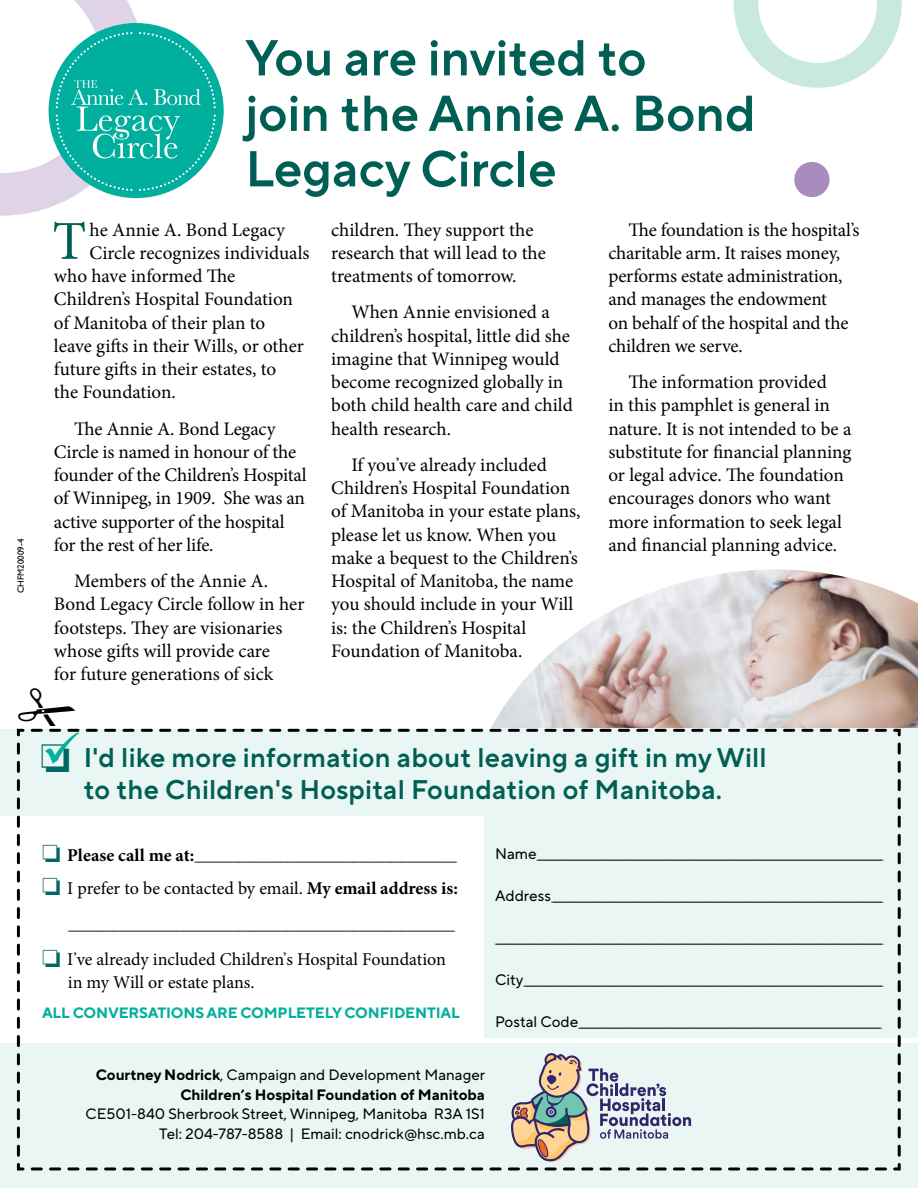
<style>
.page{position:relative;width:918px;height:1188px;background:#fff}
.page>*{position:absolute;margin:0;border:0;box-sizing:border-box;transform-origin:0 0}
.t1{font:54.9px "Minion Pro";color:#005f55}
.t2{font:600 50.4px/55.5px "TT Norms Pro";color:#005f55}
.t3{font:600 27px/31.5px "TT Norms Pro";letter-spacing:.01em;color:#005f55}
.t4{font:19.2px/23.2px "Minion Pro";letter-spacing:-.005em;color:#000}
.t5{font:18px/22.5px "Minion Pro";color:#000}
.t6{font:700 18px "Minion Pro";letter-spacing:.005em;color:#000}
.t7{font:15px/19.5px "TT Norms Pro";color:#000;text-align:right}
.t8{font:700 15px/19.5px "TT Norms Pro";color:#000;text-align:right}
.t9{font:700 15px "TT Norms Pro";letter-spacing:-.01em;color:#00af9d}
.t10{font:9px "Gill Sans";color:#000}
.t11{font:8.1px "TT Norms Pro";color:#000}
.t12{font:7.95px "TT Norms Pro";color:#000}
.s1{color:#006763}
.s2{font-weight:700}
.s3{font-size:15.15px}
.s4{font-weight:400}
</style>
<div class="page">
<div style="left:485px;top:816px;width:433px;height:221px;background:#eaf6f3"></div>
<div style="left:0;top:1043px;width:918px;height:145px;background:#eaf6f3"></div>
<div style="left:0;top:729px;width:918px;height:87px;background:#eaf6f3"></div>
<svg style="left:733px;top:0;width:169px;height:198px"></svg>
<svg style="left:0;top:0;width:216px;height:216px"></svg>
<img style="left:518px;top:570px;width:400px;height:158px">
<svg style="left:17px;top:687px;width:873px;height:483px"></svg>
<p class="t10" style="left:15px;top:593px;width:56px;rotate:-90deg">CHFM20009-4</p>
<h2 class="t2" style="left:245px;top:26px;width:512px">You are invited to<br>join the Annie A. Bond<br>Legacy Circle</h2>
<h1 class="t1" style="left:52px;top:205px;width:35px">T</h1>
<p class="t4" style="left:90px;top:218px;width:197px">he Annie A. Bond Legacy</p>
<p class="t4" style="left:90px;top:241px;width:221px">Circle recognizes individuals</p>
<p class="t4" style="left:54px;top:264px;width:183px">who have informed The</p>
<p class="t4" style="left:54px;top:288px;width:241px">Children’s Hospital Foundation</p>
<p class="t4" style="left:54px;top:311px;width:213px">of Manitoba of their plan to</p>
<p class="t4" style="left:54px;top:334px;width:251px">leave gifts in their Wills, or other</p>
<p class="t4" style="left:54px;top:357px;width:224px">future gifts in their estates, to</p>
<p class="t4" style="left:54px;top:381px;width:123px">the Foundation.</p>
<p class="t4" style="left:54px;top:417px;width:254px;text-indent:20px">The Annie A. Bond Legacy<br>Circle is named in honour of the founder of the Children’s Hospital of Winnipeg, in 1909. She was an active supporter of the hospital for the rest of her life.</p>
<p class="t4" style="left:54px;top:569px;width:252px;text-indent:20px">Members of the Annie A.<br>Bond Legacy Circle follow in her footsteps. They are visionaries whose gifts will provide care<br>for future generations of sick</p>
<p class="t4" style="left:331px;top:218px;width:216px">children. They support the research that will lead to the treatments of tomorrow.</p>
<p class="t4" style="left:331px;top:301px;width:243px;text-indent:20px">When Annie envisioned a children’s hospital, little did she imagine that Winnipeg would become recognized globally in both child health care and child health research.</p>
<p class="t4" style="left:331px;top:453px;width:251px;text-indent:20px">If you’ve already included<br>Children’s Hospital Foundation of Manitoba in your estate plans, please let us know. When you make a bequest to the Children’s<br>Hospital of Manitoba, the name you should include in your Will is: the Children’s Hospital<br>Foundation of Manitoba.</p>
<p class="t4" style="left:608px;top:218px;width:253px;text-indent:20px">The foundation is the hospital’s charitable arm. It raises money, performs estate administration, and manages the endowment<br>on behalf of the hospital and the children we serve.</p>
<p class="t4" style="left:608px;top:371px;width:245px;text-indent:20px">The information provided<br>in this pamphlet is general in nature. It is not intended to be a substitute for financial planning or legal advice. The foundation encourages donors who want more information to seek legal and financial planning advice.</p>
<h3 class="t3" style="left:84px;top:740px;width:684px">I'd like more information about leaving a gift in my Will to the Children's Hospital Foundation of Manitoba.</h3>
<p class="t6" style="left:42px;top:842px;width:154px"><span class="s1">❏</span> Please call me at:</p>
<p class="t12" style="left:194px;top:852px;width:264px">_____________________________________________________________________________________________________________________________________________</p>
<p class="t5" style="left:42px;top:877px;width:417px"><span class="s1">❏</span> I prefer to be contacted by email. <span class="s2">My email address is:</span></p>
<p class="t12" style="left:68px;top:921px;width:389px">________________________________________________________________________________________________________________________________________________________________________________________________________________</p>
<p class="t5" style="left:68px;top:948px;width:380px;text-indent:-26px"><span class="s1">❏</span> I’ve already included Children’s Hospital Foundation in my Will or estate plans.</p>
<p class="t9" style="left:42px;top:1001px;width:419px">ALL CONVERSATIONS ARE COMPLETELY CONFIDENTIAL</p>
<p class="t11" style="left:495px;top:850px;width:390px"><span class="s3">Name</span>________________________________________________________________________________________________________________________________________________________________________________________________________________________________________</p>
<p class="t11" style="left:495px;top:892px;width:390px"><span class="s3">Address</span> ______________________________________________________________________________________________________________________________________________________________________________________________________________________________</p>
<p class="t11" style="left:495px;top:934px;width:390px">____________________________________________________________________________________________________________________________________________________________________________________________________________________________________________________________________</p>
<p class="t11" style="left:495px;top:976px;width:390px"><span class="s3">City</span>_________________________________________________________________________________________________________________________________________________________________________________________________________________________________________________</p>
<p class="t11" style="left:495px;top:1018px;width:388px"><span class="s3">Postal Code</span> ___________________________________________________________________________________________________________________________________________________________________________________________________________</p>
<p class="t8" style="left:96px;top:1064px;width:391px">Courtney Nodrick<span class="s4">, Campaign and Development Manager<br></span>Children’s Hospital Foundation of Manitoba</p>
<p class="t7" style="left:86px;top:1103px;width:401px">CE501-840 Sherbrook Street, Winnipeg, Manitoba R3A 1S1<br>Tel: 204-787-8588 | Email: cnodrick@hsc.mb.ca</p>
</div>
